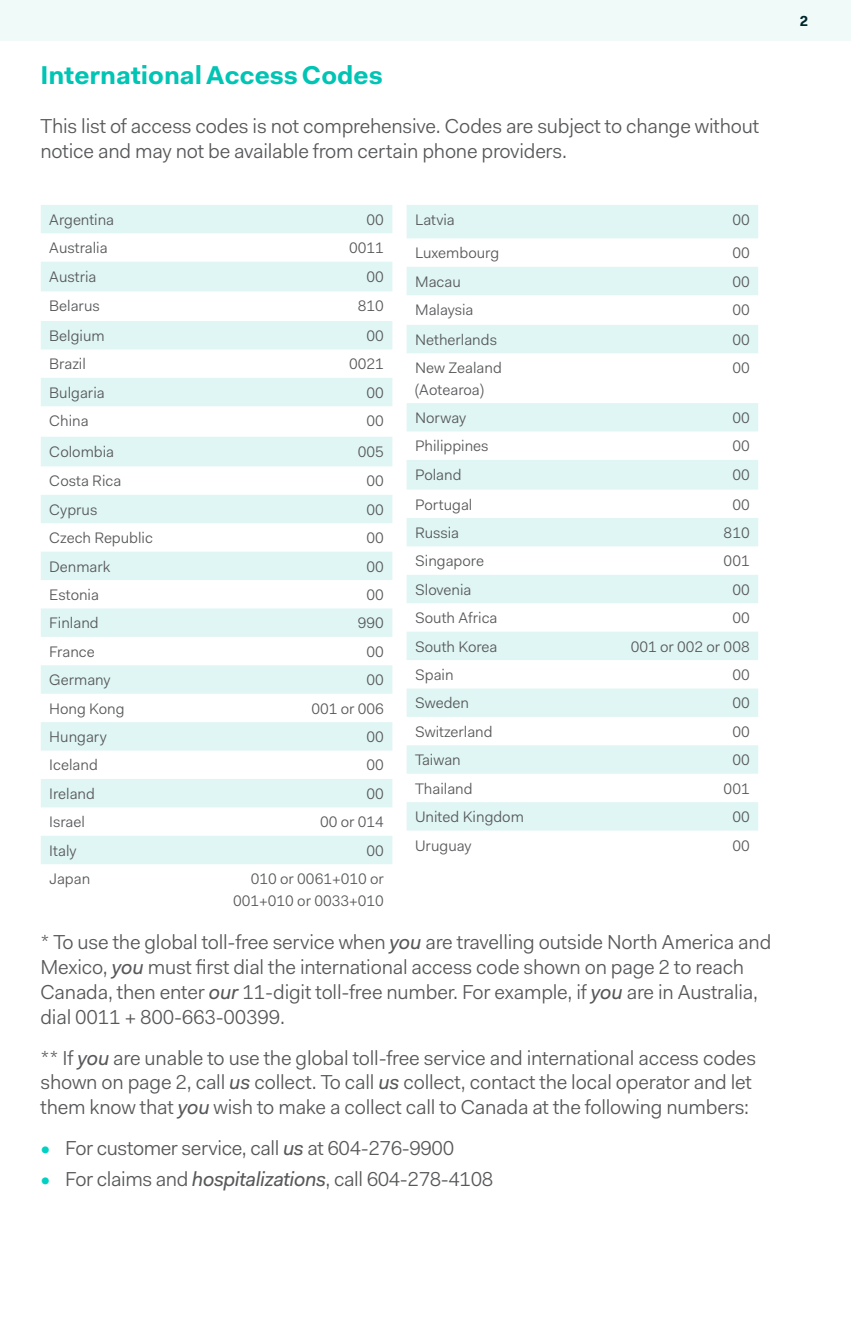
<style>
.page{position:relative;width:851px;height:1337px;background:#fff}
.page>*{position:absolute;margin:0;border:0;box-sizing:border-box;transform-origin:0 0}
.H3_-_Teal_Bold_Subhe{font:700 25.88px "Fakt Pro";color:#00c4b4}
.P1_-_body{font:20.25px/24.8px "Fakt Pro Blond";letter-spacing:-.01em;color:#57585a}
.Intro_-_P2_Printing{font:15.3px/21.4px "Fakt Pro Blond";color:#57585a;text-align:right}
.t1{font:700 14.62px "Fakt Pro";color:#00262c}
.s1{font-family:"Fakt Pro";font-style:italic}
.s2{color:#00d1c3}
</style>
<div class="page">
<div style="left:0;top:0;width:850px;height:40px;background:#f0faf9"></div>
<svg style="left:41px;top:205px;width:351px;height:659px;fill:#e0f6f4"></svg>
<svg style="left:406px;top:205px;width:352px;height:625px"></svg>
<h3 class="H3_-_Teal_Bold_Subhe" style="left:40px;top:58px;width:344px">International Access Codes</h3>
<p class="P1_-_body" style="left:40px;top:114px;width:720px">This list of access codes is not comprehensive. Codes are subject to change without notice and may not be available from certain phone providers.</p>
<p class="Intro_-_P2_Printing" style="left:49px;top:209px;width:66px">Argentina</p>
<p class="Intro_-_P2_Printing" style="left:366px;top:209px;width:19px">00</p>
<p class="Intro_-_P2_Printing" style="left:49px;top:237px;width:60px">Australia</p>
<p class="Intro_-_P2_Printing" style="left:349px;top:237px;width:36px">0011</p>
<p class="Intro_-_P2_Printing" style="left:49px;top:266px;width:49px">Austria</p>
<p class="Intro_-_P2_Printing" style="left:366px;top:266px;width:19px">00</p>
<p class="Intro_-_P2_Printing" style="left:49px;top:295px;width:52px">Belarus</p>
<p class="Intro_-_P2_Printing" style="left:358px;top:295px;width:28px">810</p>
<p class="Intro_-_P2_Printing" style="left:49px;top:325px;width:57px">Belgium</p>
<p class="Intro_-_P2_Printing" style="left:366px;top:325px;width:19px">00</p>
<p class="Intro_-_P2_Printing" style="left:49px;top:353px;width:38px">Brazil</p>
<p class="Intro_-_P2_Printing" style="left:349px;top:353px;width:36px">0021</p>
<p class="Intro_-_P2_Printing" style="left:49px;top:382px;width:57px">Bulgaria</p>
<p class="Intro_-_P2_Printing" style="left:366px;top:382px;width:19px">00</p>
<p class="Intro_-_P2_Printing" style="left:49px;top:410px;width:41px">China</p>
<p class="Intro_-_P2_Printing" style="left:366px;top:410px;width:19px">00</p>
<p class="Intro_-_P2_Printing" style="left:49px;top:440px;width:66px">Colombia</p>
<p class="Intro_-_P2_Printing" style="left:358px;top:440px;width:28px">005</p>
<p class="Intro_-_P2_Printing" style="left:49px;top:470px;width:74px">Costa Rica</p>
<p class="Intro_-_P2_Printing" style="left:366px;top:470px;width:19px">00</p>
<p class="Intro_-_P2_Printing" style="left:49px;top:499px;width:50px">Cyprus</p>
<p class="Intro_-_P2_Printing" style="left:366px;top:499px;width:19px">00</p>
<p class="Intro_-_P2_Printing" style="left:49px;top:527px;width:105px">Czech Republic</p>
<p class="Intro_-_P2_Printing" style="left:366px;top:527px;width:19px">00</p>
<p class="Intro_-_P2_Printing" style="left:49px;top:555px;width:63px">Denmark</p>
<p class="Intro_-_P2_Printing" style="left:366px;top:555px;width:19px">00</p>
<p class="Intro_-_P2_Printing" style="left:49px;top:584px;width:51px">Estonia</p>
<p class="Intro_-_P2_Printing" style="left:366px;top:584px;width:19px">00</p>
<p class="Intro_-_P2_Printing" style="left:49px;top:612px;width:51px">Finland</p>
<p class="Intro_-_P2_Printing" style="left:358px;top:612px;width:28px">990</p>
<p class="Intro_-_P2_Printing" style="left:49px;top:641px;width:47px">France</p>
<p class="Intro_-_P2_Printing" style="left:366px;top:641px;width:19px">00</p>
<p class="Intro_-_P2_Printing" style="left:49px;top:669px;width:63px">Germany</p>
<p class="Intro_-_P2_Printing" style="left:366px;top:669px;width:19px">00</p>
<p class="Intro_-_P2_Printing" style="left:49px;top:697px;width:77px">Hong Kong</p>
<p class="Intro_-_P2_Printing" style="left:311px;top:697px;width:74px">001 or 006</p>
<p class="Intro_-_P2_Printing" style="left:49px;top:726px;width:59px">Hungary</p>
<p class="Intro_-_P2_Printing" style="left:366px;top:726px;width:19px">00</p>
<p class="Intro_-_P2_Printing" style="left:49px;top:754px;width:50px">Iceland</p>
<p class="Intro_-_P2_Printing" style="left:366px;top:754px;width:19px">00</p>
<p class="Intro_-_P2_Printing" style="left:49px;top:783px;width:47px">Ireland</p>
<p class="Intro_-_P2_Printing" style="left:366px;top:783px;width:19px">00</p>
<p class="Intro_-_P2_Printing" style="left:49px;top:811px;width:37px">Israel</p>
<p class="Intro_-_P2_Printing" style="left:320px;top:811px;width:65px">00 or 014</p>
<p class="Intro_-_P2_Printing" style="left:49px;top:839px;width:29px">Italy</p>
<p class="Intro_-_P2_Printing" style="left:366px;top:839px;width:19px">00</p>
<p class="Intro_-_P2_Printing" style="left:49px;top:868px;width:42px">Japan</p>
<p class="Intro_-_P2_Printing" style="left:233px;top:868px;width:152px">010 or 0061+010 or<br>001+010 or 0033+010</p>
<p class="Intro_-_P2_Printing" style="left:415px;top:209px;width:41px">Latvia</p>
<p class="Intro_-_P2_Printing" style="left:732px;top:209px;width:19px">00</p>
<p class="Intro_-_P2_Printing" style="left:415px;top:242px;width:86px">Luxembourg</p>
<p class="Intro_-_P2_Printing" style="left:732px;top:242px;width:19px">00</p>
<p class="Intro_-_P2_Printing" style="left:415px;top:271px;width:47px">Macau</p>
<p class="Intro_-_P2_Printing" style="left:732px;top:271px;width:19px">00</p>
<p class="Intro_-_P2_Printing" style="left:415px;top:299px;width:60px">Malaysia</p>
<p class="Intro_-_P2_Printing" style="left:732px;top:299px;width:19px">00</p>
<p class="Intro_-_P2_Printing" style="left:415px;top:329px;width:83px">Netherlands</p>
<p class="Intro_-_P2_Printing" style="left:732px;top:329px;width:19px">00</p>
<p class="Intro_-_P2_Printing" style="left:415px;top:357px;width:88px;text-align:left">New Zealand (Aotearoa)</p>
<p class="Intro_-_P2_Printing" style="left:732px;top:357px;width:19px">00</p>
<p class="Intro_-_P2_Printing" style="left:415px;top:407px;width:53px">Norway</p>
<p class="Intro_-_P2_Printing" style="left:732px;top:407px;width:19px">00</p>
<p class="Intro_-_P2_Printing" style="left:415px;top:435px;width:75px">Philippines</p>
<p class="Intro_-_P2_Printing" style="left:732px;top:435px;width:19px">00</p>
<p class="Intro_-_P2_Printing" style="left:415px;top:464px;width:48px">Poland</p>
<p class="Intro_-_P2_Printing" style="left:732px;top:464px;width:19px">00</p>
<p class="Intro_-_P2_Printing" style="left:415px;top:493px;width:59px">Portugal</p>
<p class="Intro_-_P2_Printing" style="left:732px;top:493px;width:19px">00</p>
<p class="Intro_-_P2_Printing" style="left:415px;top:522px;width:46px">Russia</p>
<p class="Intro_-_P2_Printing" style="left:723px;top:522px;width:28px">810</p>
<p class="Intro_-_P2_Printing" style="left:415px;top:550px;width:70px">Singapore</p>
<p class="Intro_-_P2_Printing" style="left:723px;top:550px;width:28px">001</p>
<p class="Intro_-_P2_Printing" style="left:415px;top:579px;width:58px">Slovenia</p>
<p class="Intro_-_P2_Printing" style="left:732px;top:579px;width:19px">00</p>
<p class="Intro_-_P2_Printing" style="left:415px;top:607px;width:84px">South Africa</p>
<p class="Intro_-_P2_Printing" style="left:732px;top:607px;width:19px">00</p>
<p class="Intro_-_P2_Printing" style="left:415px;top:635px;width:84px">South Korea</p>
<p class="Intro_-_P2_Printing" style="left:630px;top:635px;width:120px">001 or 002 or 008</p>
<p class="Intro_-_P2_Printing" style="left:415px;top:664px;width:40px">Spain</p>
<p class="Intro_-_P2_Printing" style="left:732px;top:664px;width:19px">00</p>
<p class="Intro_-_P2_Printing" style="left:415px;top:692px;width:55px">Sweden</p>
<p class="Intro_-_P2_Printing" style="left:732px;top:692px;width:19px">00</p>
<p class="Intro_-_P2_Printing" style="left:415px;top:721px;width:79px">Switzerland</p>
<p class="Intro_-_P2_Printing" style="left:732px;top:721px;width:19px">00</p>
<p class="Intro_-_P2_Printing" style="left:415px;top:749px;width:47px">Taiwan</p>
<p class="Intro_-_P2_Printing" style="left:732px;top:749px;width:19px">00</p>
<p class="Intro_-_P2_Printing" style="left:415px;top:777px;width:59px">Thailand</p>
<p class="Intro_-_P2_Printing" style="left:723px;top:777px;width:28px">001</p>
<p class="Intro_-_P2_Printing" style="left:415px;top:806px;width:110px">United Kingdom</p>
<p class="Intro_-_P2_Printing" style="left:732px;top:806px;width:19px">00</p>
<p class="Intro_-_P2_Printing" style="left:415px;top:834px;width:58px">Uruguay</p>
<p class="Intro_-_P2_Printing" style="left:732px;top:834px;width:19px">00</p>
<p class="P1_-_body" style="left:40px;top:930px;width:732px">* To use the global toll-free service when <span class="s1">you</span> are travelling outside North America and Mexico, <span class="s1">you</span> must first dial the international access code shown on page 2 to reach Canada, then enter <span class="s1">our</span> 11-digit toll-free number. For example, if <span class="s1">you</span> are in Australia, dial 0011 + 800-663-00399.</p>
<p class="P1_-_body" style="left:40px;top:1045px;width:717px">** If <span class="s1">you</span> are unable to use the global toll-free service and international access codes shown on page 2, call <span class="s1">us</span> collect. To call <span class="s1">us</span> collect, contact the local operator and let them know that <span class="s1">you</span> wish to make a collect call to Canada at the following numbers:</p>
<p class="P1_-_body" style="left:40px;top:1135px;width:415px"><span class="s2">•</span> For customer service, call <span class="s1">us</span> at 604-276-9900</p>
<p class="P1_-_body" style="left:40px;top:1166px;width:454px"><span class="s2">•</span> For claims and <span class="s1">hospitalizations</span>, call 604-278-4108</p>
<p class="t1" style="left:799px;top:12px;width:10px">2</p>
</div>
